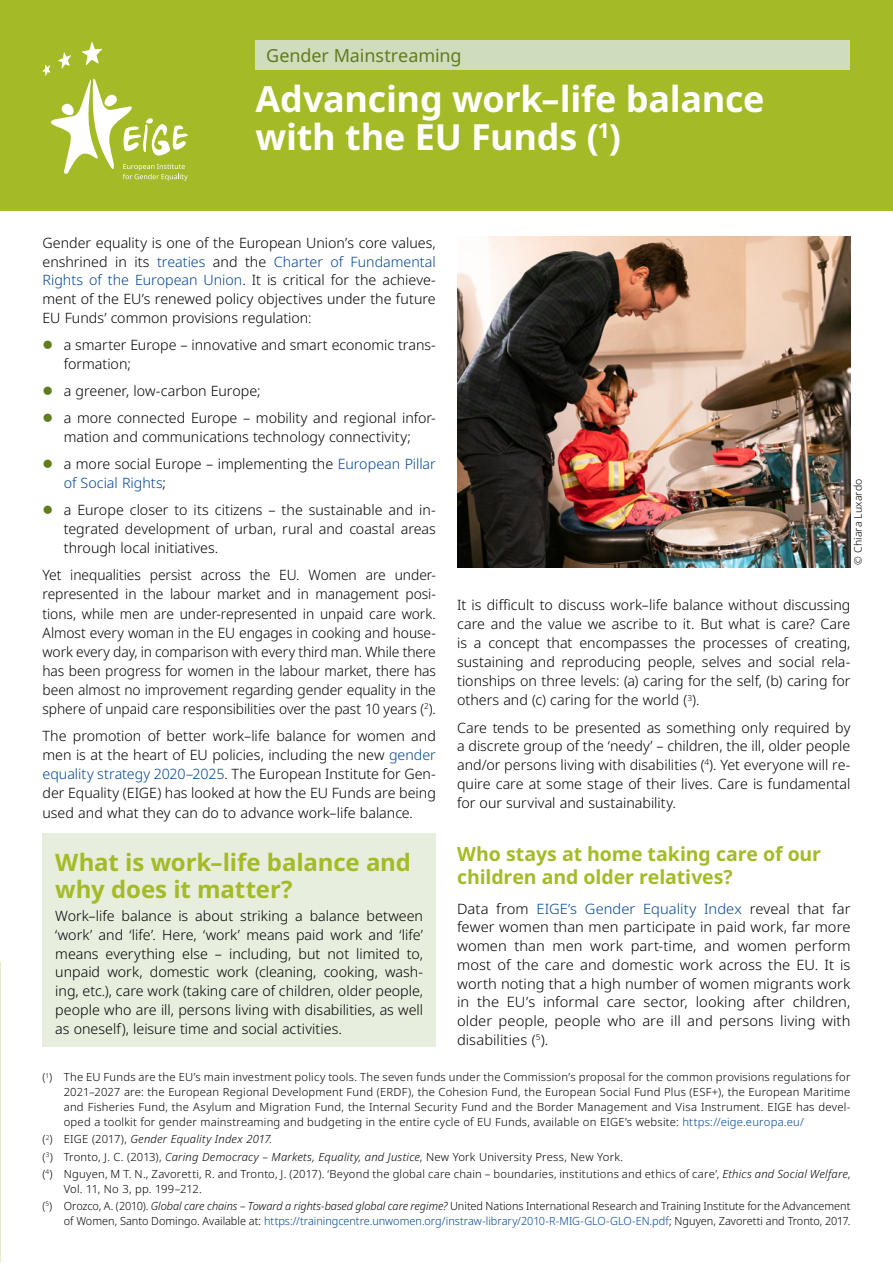
<style>
.page{position:relative;width:893px;height:1263px;background:#fff}
.page>*{position:absolute;margin:0;border:0;box-sizing:border-box;transform-origin:0 0}
.Titel{font:700 36px/38.2px "Noto Sans";letter-spacing:-.01em;color:#fff}
.Headlines{font:700 24px/27px "Noto Sans";letter-spacing:-.005em;color:#a4ba26}
.Subtitle{font:700 19.5px/23.4px "Noto Sans";letter-spacing:-.005em;color:#a4ba26}
.Theme{font:18px "Noto Sans";letter-spacing:-.005em;color:#5f7c1e}
.Body_text{font:300 14.25px/18.8px "Noto Sans";color:#000;text-align:justify}
.Footnote{font:300 11.25px/15px "Noto Sans";letter-spacing:.005em;color:#000;text-align:justify}
.Footnote-2{font:italic 300 11.25px "Noto Sans";letter-spacing:.015em;color:#000}
.Body_text_intro{font:300 10.5px "Noto Sans";letter-spacing:.01em;color:#000}
.s1{color:#004494}
.s2{color:#5f7c1e}
.s3{font-style:normal}
.s4{font-style:italic}
</style>
<div class="page">
<div style="left:0;top:0;width:893px;height:210px;background:#a4ba26"></div>
<div style="left:255px;top:41px;width:595px;height:29px;background:#d0ddbd"></div>
<svg style="left:42px;top:42px;width:146px;height:139px"></svg>
<img style="left:457px;top:236px;width:393px;height:332px">
<div style="left:43px;top:833px;width:393px;height:213px;background:#e7eede"></div>
<p class="Theme" style="left:266px;top:43px;width:197px">Gender Mainstreaming</p>
<p class="Titel" style="left:255px;top:81px;width:510px">Advancing work–life balance with the EU Funds (<sup>1</sup>)</p>
<p class="Body_text" style="left:43px;top:234px;width:395px">Gender equality is one of the European Union’s core values, enshrined in its <span class="s1">treaties</span> and the <span class="s1">Charter of Fundamental Rights of the European Union</span>. It is critical for the achieve&shy;ment of the EU’s renewed policy objectives under the future EU Funds’ common provisions regulation:</p>
<p class="Body_text" style="left:64px;top:336px;width:374px;text-indent:-21px"><span class="s2">●</span> a smarter Europe – innovative and smart economic trans&shy;formation;</p>
<p class="Body_text" style="left:43px;top:382px;width:220px"><span class="s2">●</span> a greener, low-carbon Europe;</p>
<p class="Body_text" style="left:43px;top:409px;width:395px;text-align:center"><span class="s2">●</span> a more connected Europe – mobility and regional infor&shy;mation and communications technology connectivity;</p>
<p class="Body_text" style="left:64px;top:455px;width:374px;text-indent:-21px"><span class="s2">●</span> a more social Europe – implementing the <span class="s1">European Pillar of Social Rights</span>;</p>
<p class="Body_text" style="left:64px;top:501px;width:374px;text-indent:-21px"><span class="s2">●</span> a Europe closer to its citizens – the sustainable and in&shy;tegrated development of urban, rural and coastal areas through local initiatives.</p>
<p class="Body_text" style="left:43px;top:566px;width:395px">Yet inequalities persist across the EU. Women are under&shy;represented in the labour market and in management posi&shy;tions, while men are under-represented in unpaid care work.<br>Almost every woman in the EU engages in cooking and house&shy;work every day, in comparison with every third man. While there has been progress for women in the labour market, there has been almost no improvement regarding gender equality in the sphere of unpaid care responsibilities over the past 10 years (<sup>2</sup>).</p>
<p class="Body_text" style="left:43px;top:727px;width:395px">The promotion of better work–life balance for women and men is at the heart of EU policies, including the new <span class="s1">gender equality strategy 2020–2025</span>. The European Institute for Gen&shy;der Equality (EIGE) has looked at how the EU Funds are being used and what they can do to advance work–life balance.</p>
<p class="Headlines" style="left:55px;top:849px;width:357px">What is work–life balance and why does it matter?</p>
<p class="Body_text" style="left:55px;top:907px;width:369px">Work–life balance is about striking a balance between ‘work’ and ‘life’. Here, ‘work’ means paid work and ‘life’ means everything else – including, but not limited to, unpaid work, domestic work (cleaning, cooking, wash&shy;ing, etc.), care work (taking care of children, older people, people who are ill, persons living with disabilities, as well as oneself), leisure time and social activities.</p>
<p class="Body_text_intro" style="left:850px;top:565px;width:87px;rotate:-90deg">© Chiara Luxardo</p>
<p class="Body_text" style="left:457px;top:596px;width:395px">It is difficult to discuss work–life balance without discussing care and the value we ascribe to it. But what is care? Care is a concept that encompasses the processes of creating, sustaining and reproducing people, selves and social rela&shy;tionships on three levels: (a) caring for the self, (b) caring for others and (c) caring for the world (<sup>3</sup>).</p>
<p class="Body_text" style="left:457px;top:718px;width:395px">Care tends to be presented as something only required by a discrete group of the ‘needy’ – children, the ill, older people and/or persons living with disabilities (<sup>4</sup>). Yet everyone will re&shy;quire care at some stage of their lives. Care is fundamental for our survival and sustainability.</p>
<p class="Subtitle" style="left:457px;top:842px;width:365px">Who stays at home taking care of our children and older relatives?</p>
<p class="Body_text" style="left:457px;top:899px;width:395px">Data from <span class="s1">EIGE’s Gender Equality Index</span> reveal that far fewer women than men participate in paid work, far more women than men work part-time, and women perform most of the care and domestic work across the EU. It is worth noting that a high number of women migrants work in the EU’s informal care sector, looking after children, older people, people who are ill and persons living with disabilities (<sup>5</sup>).</p>
<p class="Footnote" style="left:64px;top:1070px;width:788px;text-indent:-21px">(<sup>1</sup>) The EU Funds are the EU’s main investment policy tools. The seven funds under the Commission’s proposal for the common provisions regulations for 2021–2027 are: the European Regional Development Fund (ERDF), the Cohesion Fund, the European Social Fund Plus (ESF+), the European Maritime and Fisheries Fund, the Asylum and Migration Fund, the Internal Security Fund and the Border Management and Visa Instrument. EIGE has devel&shy;oped a toolkit for gender mainstreaming and budgeting in the entire cycle of EU Funds, available on EIGE’s website: <span class="s1">https://eige.europa.eu/</span></p>
<p class="Footnote-2" style="left:43px;top:1131px;width:232px"><span class="s3">(</span><sup>2</sup><span class="s3">) EIGE (2017),</span> Gender Equality Index 2017.</p>
<p class="Footnote" style="left:43px;top:1149px;width:582px">(<sup>3</sup>) Tronto, J. C. (2013), <span class="s4">Caring Democracy</span> – <span class="s4">Markets, Equality, and Justice</span>, New York University Press, New York.</p>
<p class="Footnote" style="left:64px;top:1166px;width:788px;text-indent:-21px">(<sup>4</sup>) Nguyen, M T. N., Zavoretti, R. and Tronto, J. (2017). ‘Beyond the global care chain – boundaries, institutions and ethics of care’, <span class="s4">Ethics and Social Welfare</span>,<br>Vol. 11, No 3, pp. 199–212.</p>
<p class="Footnote" style="left:43px;top:1198px;width:809px;text-align:right">(<sup>5</sup>) Orozco, A. (2010). <span class="s4">Global care chains</span> – <span class="s4">Toward a rights-based global care regime?</span> United Nations International Research and Training Institute for the Advancement of Women, Santo Domingo. Available at: <span class="s1">https://trainingcentre.unwomen.org/instraw-library/2010-R-MIG-GLO-GLO-EN.pdf</span>; Nguyen, Zavoretti and Tronto, 2017.</p>
</div>
